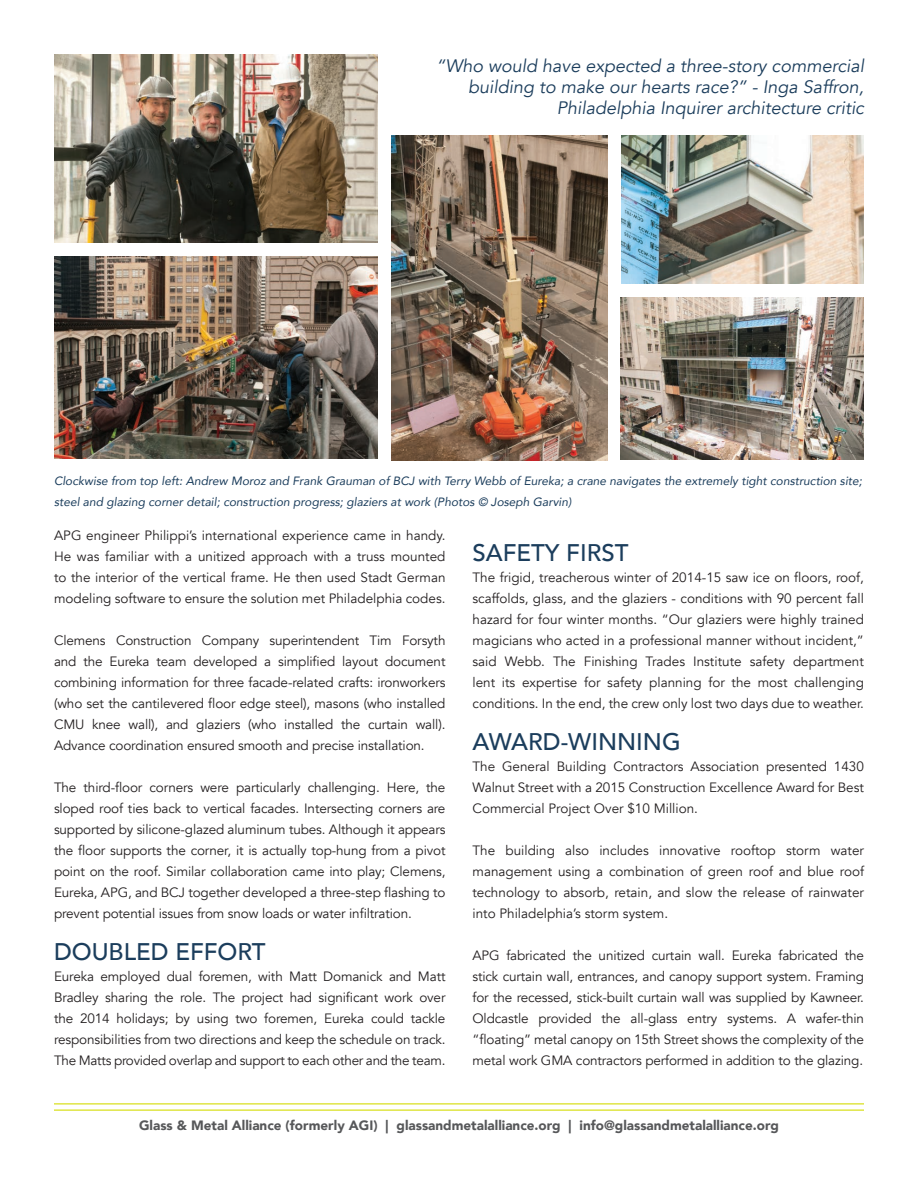
<style>
.page{position:relative;width:918px;height:1188px;background:#fff}
.page>*{position:absolute;margin:0;border:0;box-sizing:border-box;transform-origin:0 0}
.t1{font:500 24px "Avenir";color:#1b3d5c}
.t2{font:italic 18px/21px "Avenir";color:#1b3d5c;text-align:right}
.t3{font:13.5px/21px "Avenir";letter-spacing:-.01em;color:#231f20;text-align:justify}
.t4{font:900 13.5px "Avenir";color:#57585a}
.t5{font:italic 12px/21px "Avenir";color:#1b3d5c}
</style>
<div class="page">
<hr style="left:54px;top:1103px;width:810px;height:2px;background:#d9e01f">
<hr style="left:54px;top:1109px;width:810px;height:2px;background:#d9e01f">
<img style="left:54px;top:54px;width:324px;height:189px">
<img style="left:392px;top:135px;width:216px;height:325px">
<img style="left:54px;top:256px;width:324px;height:203px">
<img style="left:621px;top:298px;width:243px;height:161px">
<img style="left:621px;top:135px;width:243px;height:149px">
<p class="t2" style="left:436px;top:56px;width:429px">“Who would have expected a three-story commercial building to make our hearts race?” - Inga Saffron,<br>Philadelphia Inquirer architecture critic</p>
<p class="t5" style="left:54px;top:470px;width:810px">Clockwise from top left: Andrew Moroz and Frank Grauman of BCJ with Terry Webb of Eureka; a crane navigates the extremely tight construction site; steel and glazing corner detail; construction progress; glaziers at work (Photos © Joseph Garvin)</p>
<p class="t3" style="left:54px;top:525px;width:393px">APG engineer Philippi’s international experience came in handy.<br>He was familiar with a unitized approach with a truss mounted to the interior of the vertical frame. He then used Stadt German modeling software to ensure the solution met Philadelphia codes.</p>
<p class="t3" style="left:54px;top:630px;width:393px">Clemens Construction Company superintendent Tim Forsyth and the Eureka team developed a simplified layout document combining information for three facade-related crafts: ironworkers (who set the cantilevered floor edge steel), masons (who installed CMU knee wall), and glaziers (who installed the curtain wall).<br>Advance coordination ensured smooth and precise installation.</p>
<p class="t3" style="left:54px;top:777px;width:393px">The third-floor corners were particularly challenging. Here, the sloped roof ties back to vertical facades. Intersecting corners are supported by silicone-glazed aluminum tubes. Although it appears the floor supports the corner, it is actually top-hung from a pivot point on the roof. Similar collaboration came into play; Clemens, Eureka, APG, and BCJ together developed a three-step flashing to prevent potential issues from snow loads or water infiltration.</p>
<p class="t1" style="left:54px;top:931px;width:213px">DOUBLED EFFORT</p>
<p class="t3" style="left:54px;top:966px;width:393px">Eureka employed dual foremen, with Matt Domanick and Matt Bradley sharing the role. The project had significant work over the 2014 holidays; by using two foremen, Eureka could tackle responsibilities from two directions and keep the schedule on track.<br>The Matts provided overlap and support to each other and the team.</p>
<p class="t1" style="left:472px;top:532px;width:158px">SAFETY FIRST</p>
<p class="t3" style="left:472px;top:567px;width:393px">The frigid, treacherous winter of 2014-15 saw ice on floors, roof, scaffolds, glass, and the glaziers - conditions with 90 percent fall hazard for four winter months. “Our glaziers were highly trained magicians who acted in a professional manner without incident,” said Webb. The Finishing Trades Institute safety department lent its expertise for safety planning for the most challenging conditions. In the end, the crew only lost two days due to weather.</p>
<p class="t1" style="left:472px;top:721px;width:210px">AWARD-WINNING</p>
<p class="t3" style="left:472px;top:756px;width:393px">The General Building Contractors Association presented 1430<br>Walnut Street with a 2015 Construction Excellence Award for Best Commercial Project Over $10 Million.</p>
<p class="t3" style="left:472px;top:840px;width:393px">The building also includes innovative rooftop storm water management using a combination of green roof and blue roof technology to absorb, retain, and slow the release of rainwater into Philadelphia’s storm system.</p>
<p class="t3" style="left:472px;top:945px;width:393px">APG fabricated the unitized curtain wall. Eureka fabricated the stick curtain wall, entrances, and canopy support system. Framing for the recessed, stick-built curtain wall was supplied by Kawneer.<br>Oldcastle provided the all-glass entry systems. A wafer-thin “floating” metal canopy on 15th Street shows the complexity of the metal work GMA contractors performed in addition to the glazing.</p>
<p class="t4" style="left:139px;top:1114px;width:641px">Glass &amp; Metal Alliance (formerly AGI) | glassandmetalalliance.org | info@glassandmetalalliance.org</p>
</div>
